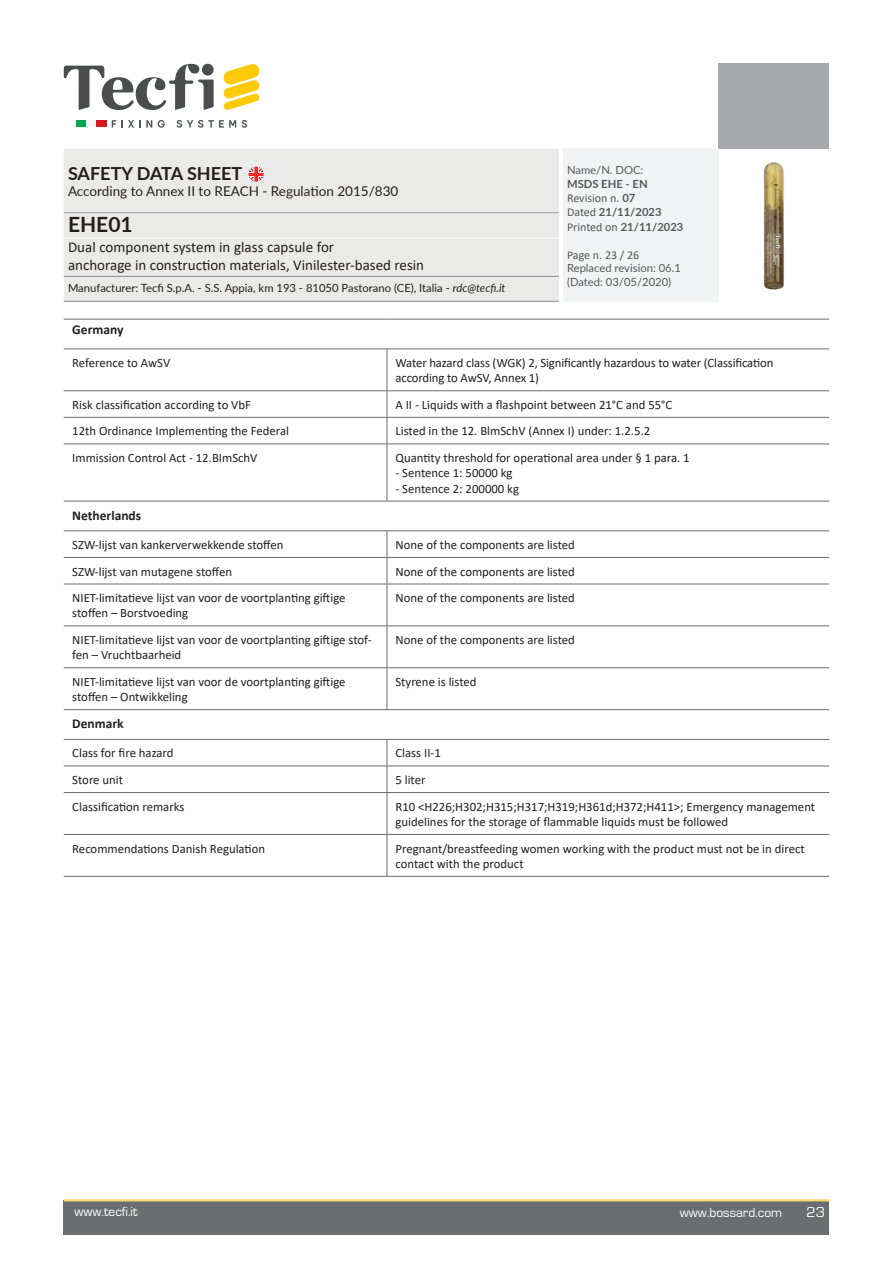
<style>
.page{position:relative;width:893px;height:1263px;background:#fff}
.page>*{position:absolute;margin:0;border:0;box-sizing:border-box;transform-origin:0 0}
.t1{font:700 21px "Lato";color:#231f20}
.t2{font:700 18px "Lato";color:#231f20}
.t3{font:15px/18px "Calibri";color:#231f20}
.t4{font:15px "Eurostile";color:#fff}
.t5{font:13.5px "Lato";color:#231f20}
.t6{font:13.5px "Eurostile";color:#fff}
.t7{font:700 13.5px "Calibri";color:#231f20}
.t8{font:12.75px/15.3px "Calibri";color:#231f20}
.t9{font:12px "Calibri";color:#57585a}
.t10{font:11.25px "Lato";color:#231f20}
.t11{font:11.25px/13.5px "Lato";color:#57585a}
.t12{font:700 11.25px/14.4px "Lato";color:#57585a}
.s1{font-style:italic}
.s2{font-family:"Lato";font-weight:700;font-size:11.25px}
.s3{font-family:"Calibri";font-weight:400;font-size:12px}
</style>
<div class="page">
<div style="left:64px;top:1200px;width:765px;height:34px;background:#6c6d70"></div>
<hr style="left:64px;top:1199px;width:765px;height:2px;background:#fed772">
<div style="left:76px;top:121px;width:10px;height:6px;background:#00a54f"></div>
<div style="left:86px;top:121px;width:10px;height:6px;background:#f2f3f4"></div>
<div style="left:96px;top:121px;width:10px;height:6px;background:#d7171f"></div>
<svg style="left:112px;top:120px;width:40px;height:8px"></svg>
<svg style="left:158px;top:120px;width:7px;height:8px"></svg>
<svg style="left:177px;top:120px;width:70px;height:8px"></svg>
<svg style="left:223px;top:64px;width:37px;height:46px"></svg>
<svg style="left:64px;top:64px;width:150px;height:46px"></svg>
<div style="left:718px;top:64px;width:111px;height:85px;background:#a8a9ad"></div>
<img style="left:763px;top:162px;width:21px;height:128px">
<div style="left:64px;top:277px;width:495px;height:24px;background:#eaebe8"></div>
<hr style="left:64px;top:301px;width:495px;height:1px;background:#939598">
<div style="left:64px;top:149px;width:495px;height:127px;background:#eaebe8"></div>
<hr style="left:64px;top:238px;width:495px;height:1px;background:#fff">
<hr style="left:64px;top:212px;width:495px;height:1px;background:#a8a9ad">
<hr style="left:64px;top:276px;width:495px;height:1px;background:#939598">
<div style="left:563px;top:149px;width:155px;height:153px;background:#f2f3f4"></div>
<svg style="left:249px;top:167px;width:15px;height:15px"></svg>
<svg style="left:64px;top:350px;width:765px;height:526px"></svg>
<hr style="left:387px;top:349px;width:1px;height:42px;background:#6c6d70">
<svg style="left:387px;top:391px;width:1px;height:53px"></svg>
<hr style="left:387px;top:444px;width:1px;height:57px;background:#6c6d70">
<svg style="left:387px;top:532px;width:1px;height:52px"></svg>
<hr style="left:387px;top:584px;width:1px;height:42px;background:#6c6d70">
<hr style="left:387px;top:626px;width:1px;height:41px;background:#6c6d70">
<hr style="left:387px;top:668px;width:1px;height:41px;background:#6c6d70">
<svg style="left:387px;top:740px;width:1px;height:52px"></svg>
<hr style="left:387px;top:793px;width:1px;height:41px;background:#6c6d70">
<hr style="left:387px;top:835px;width:1px;height:41px;background:#6c6d70">
<hr style="left:64px;top:319px;width:323px;height:1px;background:#6c6d70">
<hr style="left:387px;top:319px;width:442px;height:1px;background:#6c6d70">
<hr style="left:64px;top:349px;width:323px;height:1px;background:#6c6d70">
<hr style="left:387px;top:349px;width:442px;height:1px;background:#6c6d70">
<hr style="left:64px;top:390px;width:323px;height:1px;background:#6c6d70">
<hr style="left:387px;top:390px;width:442px;height:1px;background:#6c6d70">
<hr style="left:64px;top:417px;width:323px;height:1px;background:#6c6d70">
<hr style="left:387px;top:417px;width:442px;height:1px;background:#6c6d70">
<hr style="left:64px;top:444px;width:323px;height:1px;background:#6c6d70">
<hr style="left:387px;top:444px;width:442px;height:1px;background:#6c6d70">
<hr style="left:64px;top:501px;width:323px;height:1px;background:#6c6d70">
<hr style="left:387px;top:501px;width:442px;height:1px;background:#6c6d70">
<hr style="left:64px;top:531px;width:323px;height:1px;background:#6c6d70">
<hr style="left:387px;top:531px;width:442px;height:1px;background:#6c6d70">
<hr style="left:64px;top:557px;width:323px;height:1px;background:#6c6d70">
<hr style="left:387px;top:557px;width:442px;height:1px;background:#6c6d70">
<hr style="left:64px;top:584px;width:323px;height:1px;background:#6c6d70">
<hr style="left:387px;top:584px;width:442px;height:1px;background:#6c6d70">
<hr style="left:64px;top:626px;width:323px;height:1px;background:#6c6d70">
<hr style="left:387px;top:626px;width:442px;height:1px;background:#6c6d70">
<hr style="left:64px;top:667px;width:323px;height:1px;background:#6c6d70">
<hr style="left:387px;top:667px;width:442px;height:1px;background:#6c6d70">
<hr style="left:64px;top:709px;width:323px;height:1px;background:#6c6d70">
<hr style="left:387px;top:709px;width:442px;height:1px;background:#6c6d70">
<hr style="left:64px;top:739px;width:323px;height:1px;background:#6c6d70">
<hr style="left:387px;top:739px;width:442px;height:1px;background:#6c6d70">
<hr style="left:64px;top:766px;width:323px;height:1px;background:#6c6d70">
<hr style="left:387px;top:766px;width:442px;height:1px;background:#6c6d70">
<hr style="left:64px;top:792px;width:323px;height:1px;background:#6c6d70">
<hr style="left:387px;top:792px;width:442px;height:1px;background:#6c6d70">
<hr style="left:64px;top:834px;width:323px;height:1px;background:#6c6d70">
<hr style="left:387px;top:834px;width:442px;height:1px;background:#6c6d70">
<hr style="left:64px;top:876px;width:323px;height:1px;background:#6c6d70">
<hr style="left:387px;top:876px;width:442px;height:1px;background:#6c6d70">
<h2 class="t2" style="left:68px;top:160px;width:176px">SAFETY DATA SHEET</h2>
<p class="t5" style="left:68px;top:181px;width:332px">According to Annex II to REACH - Regulation 2015/830</p>
<h1 class="t1" style="left:68px;top:209px;width:66px">EHE01</h1>
<p class="t3" style="left:68px;top:238px;width:358px">Dual component system in glass capsule for<br>anchorage in construction materials, Vinilester-based resin</p>
<p class="t10" style="left:68px;top:280px;width:439px">Manufacturer: Tecfi S.p.A. - S.S. Appia, km 193 - 81050 Pastorano (CE), Italia - <span class="s1">rdc@tecfi.it</span></p>
<p class="t11" style="left:567px;top:163px;width:78px">Name/N. DOC:</p>
<p class="t12" style="left:567px;top:176px;width:82px">MSDS EHE - EN</p>
<p class="t9" style="left:567px;top:190px;width:70px">Revision n. <span class="s2">07</span></p>
<p class="t12" style="left:567px;top:205px;width:118px"><span class="s3">Dated</span> 21/11/2023<br><span class="s3">Printed on</span> 21/11/2023</p>
<p class="t9" style="left:567px;top:246px;width:74px">Page n. 23 / 26</p>
<p class="t11" style="left:567px;top:261px;width:115px">Replaced revision: 06.1 (Dated: 03/05/2020)</p>
<p class="t7" style="left:72px;top:319px;width:53px">Germany</p>
<p class="t8" style="left:72px;top:355px;width:100px">Reference to AwSV</p>
<p class="t8" style="left:395px;top:355px;width:379px">Water hazard class (WGK) 2, Significantly hazardous to water (Classification according to AwSV, Annex 1)</p>
<p class="t8" style="left:72px;top:397px;width:180px">Risk classification according to VbF</p>
<p class="t8" style="left:395px;top:397px;width:278px">A II - Liquids with a flashpoint between 21°C and 55°C</p>
<p class="t8" style="left:72px;top:423px;width:218px">12th Ordinance Implementing the Federal</p>
<p class="t8" style="left:395px;top:423px;width:256px">Listed in the 12. BlmSchV (Annex I) under: 1.2.5.2</p>
<p class="t8" style="left:72px;top:450px;width:187px">Immission Control Act - 12.BImSchV</p>
<p class="t8" style="left:395px;top:450px;width:296px">Quantity threshold for operational area under § 1 para. 1</p>
<p class="t8" style="left:395px;top:465px;width:119px">- Sentence 1: 50000 kg</p>
<p class="t8" style="left:395px;top:480px;width:125px">- Sentence 2: 200000 kg</p>
<p class="t7" style="left:72px;top:506px;width:70px">Netherlands</p>
<p class="t8" style="left:72px;top:537px;width:213px">SZW-lijst van kankerverwekkende stoffen</p>
<p class="t8" style="left:395px;top:537px;width:181px">None of the components are listed</p>
<p class="t8" style="left:72px;top:563px;width:161px">SZW-lijst van mutagene stoffen</p>
<p class="t8" style="left:395px;top:563px;width:181px">None of the components are listed</p>
<p class="t8" style="left:72px;top:590px;width:275px">NIET-limitatieve lijst van voor de voortplanting giftige stoffen – Borstvoeding</p>
<p class="t8" style="left:395px;top:590px;width:181px">None of the components are listed</p>
<p class="t8" style="left:72px;top:632px;width:301px">NIET-limitatieve lijst van voor de voortplanting giftige stof&shy;fen – Vruchtbaarheid</p>
<p class="t8" style="left:395px;top:632px;width:181px">None of the components are listed</p>
<p class="t8" style="left:72px;top:674px;width:275px">NIET-limitatieve lijst van voor de voortplanting giftige stoffen – Ontwikkeling</p>
<p class="t8" style="left:395px;top:674px;width:83px">Styrene is listed</p>
<p class="t7" style="left:72px;top:714px;width:53px">Denmark</p>
<p class="t8" style="left:72px;top:745px;width:103px">Class for fire hazard</p>
<p class="t8" style="left:395px;top:745px;width:47px">Class II-1</p>
<p class="t8" style="left:72px;top:772px;width:52px">Store unit</p>
<p class="t8" style="left:395px;top:772px;width:32px">5 liter</p>
<p class="t8" style="left:72px;top:798px;width:114px">Classification remarks</p>
<p class="t8" style="left:395px;top:798px;width:421px">R10 &lt;H226;H302;H315;H317;H319;H361d;H372;H411&gt;; Emergency management guidelines for the storage of flammable liquids must be followed</p>
<p class="t8" style="left:72px;top:840px;width:194px">Recommendations Danish Regulation</p>
<p class="t8" style="left:395px;top:840px;width:411px">Pregnant/breastfeeding women working with the product must not be in direct contact with the product</p>
<p class="t6" style="left:74px;top:1204px;width:65px">www.tecfi.it</p>
<p class="t6" style="left:680px;top:1205px;width:104px">www.bossard.com</p>
<p class="t4" style="left:806px;top:1203px;width:20px">23</p>
</div>
